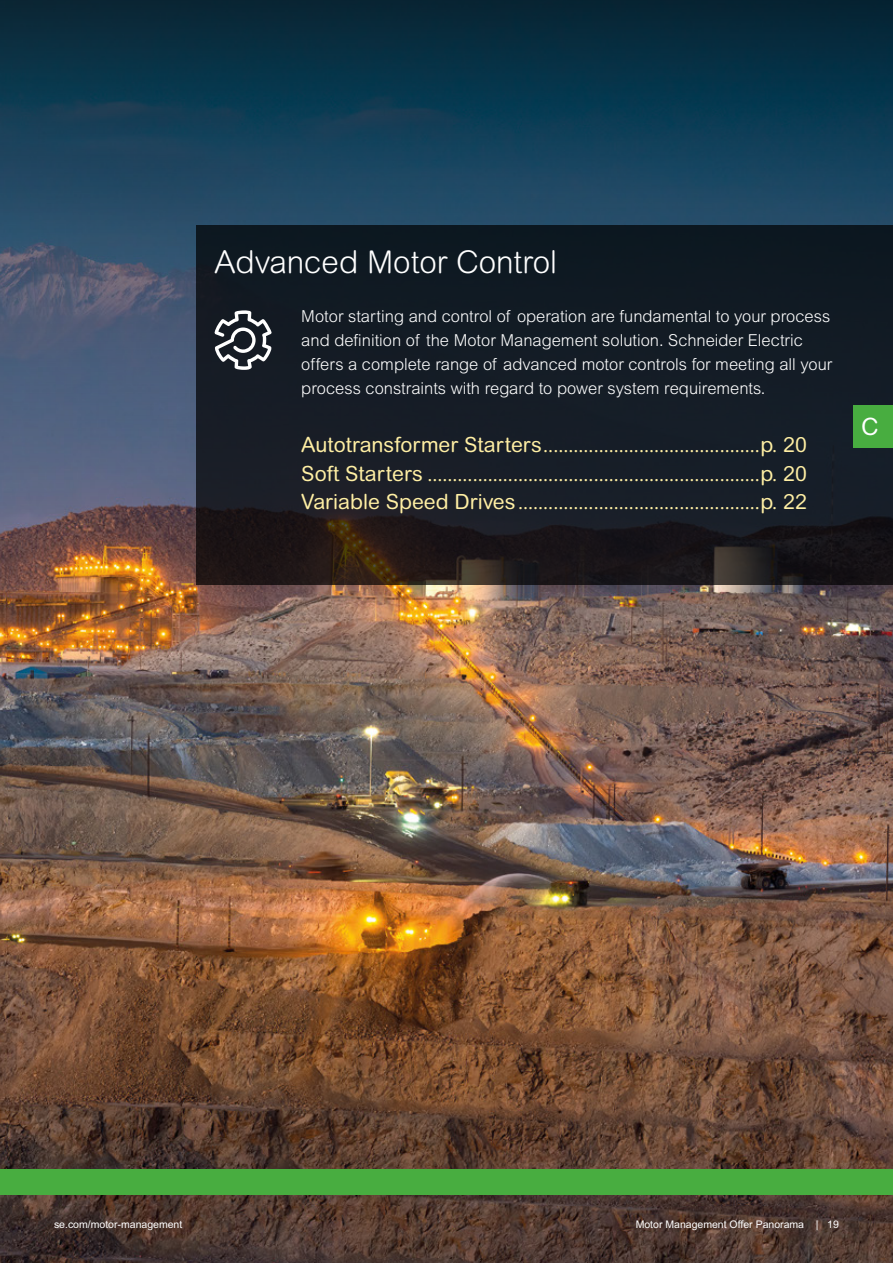
<style>
.page{position:relative;width:893px;height:1263px;background:#fff}
.page>*{position:absolute;margin:0;border:0;box-sizing:border-box;transform-origin:0 0}
.t1{font:300 31.5px "Arial Rounded MT Std";color:#fff}
.t2{font:24px "Arial Rounded MT Pro";color:#fff}
.t3{font:21px/28.2px "Arial Rounded MT Std";color:#ffefa4;text-align:justify}
.t4{font:300 16.5px/24px "Arial MT Std";color:#fff}
.t5{font:10.5px "Arial MT Std";color:#fff}
</style>
<div class="page">
<img style="left:0;top:536px;width:893px;height:727px">
<svg style="left:0;top:0;width:893px;height:536px;background:#204259"></svg>
<div style="left:1px;top:1169px;width:892px;height:26px;background:#48ad40"></div>
<svg style="left:197px;top:225px;width:696px;height:360px;background:#151b22"></svg>
<svg style="left:214px;top:310px;width:58px;height:60px"></svg>
<svg style="left:0;top:1169px;width:1px;height:26px"></svg>
<div style="left:853px;top:405px;width:40px;height:43px;background:#48ad40"></div>
<h1 class="t1" style="left:215px;top:244px;width:344px">Advanced Motor Control</h1>
<p class="t4" style="left:301px;top:305px;width:532px">Motor starting and control of operation are fundamental to your process and definition of the Motor Management solution. Schneider Electric offers a complete range of advanced motor controls for meeting all your process constraints with regard to power system requirements.</p>
<p class="t3" style="left:301px;top:431px;width:507px">Autotransformer Starters...........................................p. 20<br>Soft Starters ..................................................................p. 20<br>Variable Speed Drives................................................p. 22</p>
<h2 class="t2" style="left:861px;top:413px;width:19px">C</h2>
<p class="t5" style="left:54px;top:1218px;width:130px">se.com/motor-management</p>
<p class="t5" style="left:636px;top:1219px;width:205px">Motor Management Offer Panorama | 19</p>
</div>
